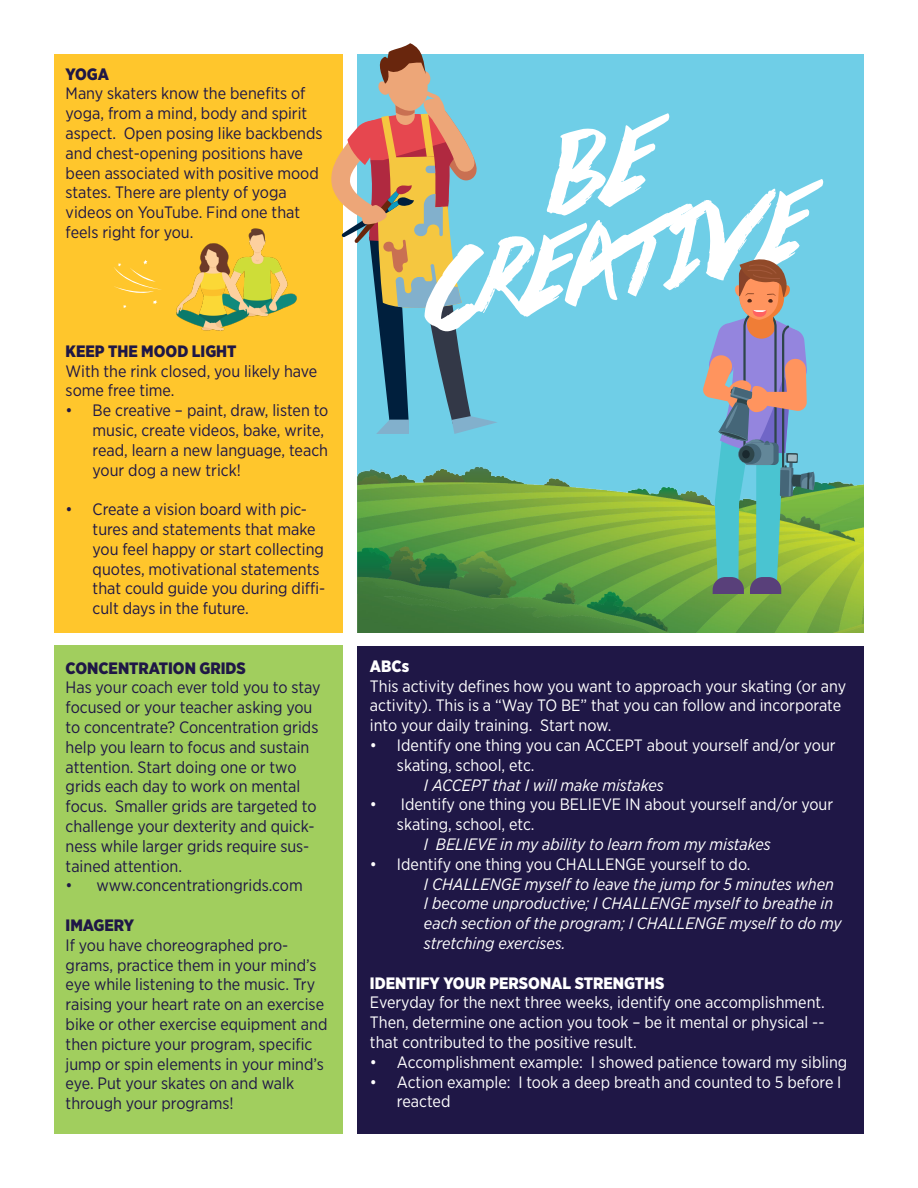
<style>
.page{position:relative;width:918px;height:1188px;background:#fff}
.page>*{position:absolute;margin:0;border:0;box-sizing:border-box;transform-origin:0 0}
.t1{font:117px/92.7px "Da Streets";color:#fff;text-align:center}
.t2{font:16.5px/19.8px "Gotham Narrow";color:#1f1746}
.t3{font:16.5px/19.8px "Gotham Narrow";color:#fff}
.t4{font:italic 16.5px/19.8px "Gotham Narrow";color:#fff}
.t5{font:900 16.5px "Gotham Narrow";color:#1f1746}
.t6{font:900 16.5px "Gotham Narrow";color:#fff}
</style>
<div class="page">
<div style="left:358px;top:54px;width:506px;height:540px;background:#6fcee7"></div>
<div style="left:358px;top:646px;width:506px;height:488px;background:#1f1746"></div>
<div style="left:54px;top:646px;width:289px;height:488px;background:#a1ce5e"></div>
<div style="left:54px;top:54px;width:289px;height:579px;background:#ffc62c"></div>
<svg style="left:331px;top:43px;width:146px;height:391px"></svg>
<img style="left:358px;top:205px;width:506px;height:428px">
<svg style="left:702px;top:259px;width:113px;height:335px"></svg>
<img style="left:176px;top:228px;width:121px;height:103px">
<svg style="left:114px;top:260px;width:47px;height:48px"></svg>
<p class="t5" style="left:66px;top:63px;width:45px">YOGA</p>
<p class="t2" style="left:66px;top:83px;width:258px">Many skaters know the benefits of yoga, from a mind, body and spirit aspect. Open posing like backbends and chest-opening positions have been associated with positive mood states. There are plenty of yoga videos on YouTube. Find one that feels right for you.</p>
<p class="t5" style="left:66px;top:340px;width:173px">KEEP THE MOOD LIGHT</p>
<p class="t2" style="left:66px;top:361px;width:253px">With the rink closed, you likely have some free time.</p>
<p class="t2" style="left:93px;top:400px;width:237px;text-indent:-27px">• Be creative – paint, draw, listen to music, create videos, bake, write, read, learn a new language, teach your dog a new trick!</p>
<p class="t2" style="left:93px;top:499px;width:234px;text-indent:-27px">• Create a vision board with pic&shy;tures and statements that make you feel happy or start collecting quotes, motivational statements that could guide you during diffi&shy;cult days in the future.</p>
<p class="t5" style="left:66px;top:657px;width:182px">CONCENTRATION GRIDS</p>
<p class="t2" style="left:66px;top:677px;width:256px">Has your coach ever told you to stay focused or your teacher asking you to concentrate? Concentration grids help you learn to focus and sustain attention. Start doing one or two grids each day to work on mental focus. Smaller grids are targeted to challenge your dexterity and quick&shy;ness while larger grids require sus&shy;tained attention.</p>
<p class="t2" style="left:66px;top:875px;width:239px">• www.concentrationgrids.com</p>
<p class="t5" style="left:66px;top:914px;width:70px">IMAGERY</p>
<p class="t2" style="left:66px;top:935px;width:263px">If you have choreographed pro&shy;grams, practice them in your mind’s eye while listening to the music. Try raising your heart rate on an exercise bike or other exercise equipment and then picture your program, specific jump or spin elements in your mind’s eye. Put your skates on and walk through your programs!</p>
<h1 class="t1" style="left:395px;top:164px;width:390px;rotate:-11deg">Be<br>Creative</h1>
<p class="t6" style="left:370px;top:655px;width:41px">ABCs</p>
<p class="t3" style="left:370px;top:675px;width:478px">This activity defines how you want to approach your skating (or any activity). This is a “Way TO BE” that you can follow and incorporate into your daily training. Start now.</p>
<p class="t3" style="left:397px;top:735px;width:440px;text-indent:-27px">• Identify one thing you can ACCEPT about yourself and/or your skating, school, etc.</p>
<p class="t4" style="left:424px;top:774px;width:241px">I ACCEPT that I will make mistakes</p>
<p class="t3" style="left:397px;top:794px;width:438px;text-indent:-27px">• Identify one thing you BELIEVE IN about yourself and/or your skating, school, etc.</p>
<p class="t4" style="left:424px;top:834px;width:348px">I BELIEVE in my ability to learn from my mistakes</p>
<p class="t3" style="left:370px;top:854px;width:382px">• Identify one thing you CHALLENGE yourself to do.</p>
<p class="t4" style="left:424px;top:873px;width:419px">I CHALLENGE myself to leave the jump for 5 minutes when I become unproductive; I CHALLENGE myself to breathe in each section of the program; I CHALLENGE myself to do my stretching exercises.</p>
<p class="t6" style="left:370px;top:972px;width:296px">IDENTIFY YOUR PERSONAL STRENGTHS</p>
<p class="t3" style="left:370px;top:992px;width:456px;text-align:justify">Everyday for the next three weeks, identify one accomplishment.<br>Then, determine one action you took – be it mental or physical -- that contributed to the positive result.</p>
<p class="t3" style="left:370px;top:1052px;width:479px">• Accomplishment example: I showed patience toward my sibling</p>
<p class="t3" style="left:397px;top:1071px;width:446px;text-indent:-27px">• Action example: I took a deep breath and counted to 5 before I reacted</p>
</div>
